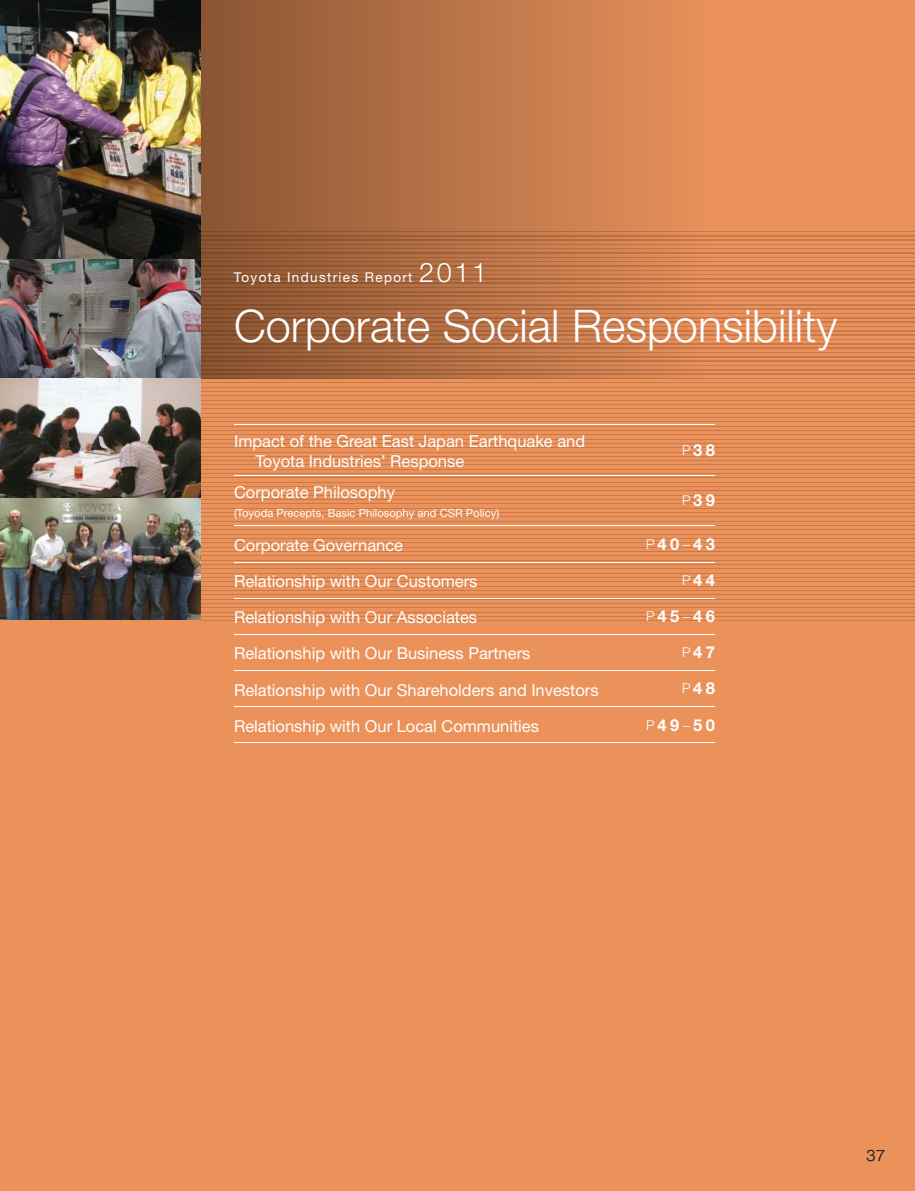
<style>
.page{position:relative;width:915px;height:1191px;background:#fff}
.page>*{position:absolute;margin:0;border:0;box-sizing:border-box;transform-origin:0 0}
.t1{font:300 45px "Helvetica Neue";color:#fff}
.t2{font:16.5px/19.5px "Helvetica Neue";color:#fff}
.t3{font:700 16.5px "Helvetica Neue";letter-spacing:.2em;color:#fff}
.t4{font:15px "Gothic BBB Pro Medium 90 pv RKSJ H";color:#231f20}
.t5{font:13.5px "Helvetica Neue";letter-spacing:.1em;color:#fff}
.t6{font:11.25px "Helvetica Neue";color:#fff}
.s1{font-weight:300;font-size:27px}
.s2{font-weight:300;font-size:13.5px}
</style>
<div class="page">
<div style="left:0;top:0;width:914px;height:1191px;background:#eb925b"></div>
<svg style="left:200px;top:0;width:714px;height:378px"></svg>
<img style="left:200px;top:231px;width:714px;height:1px">
<img style="left:200px;top:235px;width:714px;height:1px">
<img style="left:200px;top:240px;width:714px;height:1px">
<img style="left:200px;top:244px;width:714px;height:1px">
<img style="left:200px;top:248px;width:714px;height:1px">
<img style="left:200px;top:253px;width:714px;height:1px">
<img style="left:200px;top:257px;width:714px;height:1px">
<img style="left:200px;top:261px;width:714px;height:1px">
<img style="left:200px;top:266px;width:714px;height:1px">
<img style="left:200px;top:270px;width:714px;height:1px">
<img style="left:200px;top:274px;width:714px;height:1px">
<img style="left:200px;top:279px;width:714px;height:1px">
<img style="left:200px;top:283px;width:714px;height:1px">
<img style="left:200px;top:287px;width:714px;height:1px">
<img style="left:200px;top:292px;width:714px;height:1px">
<img style="left:200px;top:296px;width:714px;height:1px">
<img style="left:200px;top:300px;width:714px;height:1px">
<img style="left:200px;top:305px;width:714px;height:1px">
<img style="left:200px;top:309px;width:714px;height:1px">
<img style="left:200px;top:313px;width:714px;height:1px">
<img style="left:200px;top:317px;width:714px;height:1px">
<img style="left:200px;top:322px;width:714px;height:1px">
<img style="left:200px;top:326px;width:714px;height:1px">
<img style="left:200px;top:330px;width:714px;height:1px">
<img style="left:200px;top:335px;width:714px;height:1px">
<img style="left:200px;top:339px;width:714px;height:1px">
<img style="left:200px;top:343px;width:714px;height:1px">
<img style="left:200px;top:348px;width:714px;height:1px">
<img style="left:200px;top:352px;width:714px;height:1px">
<img style="left:200px;top:356px;width:714px;height:1px">
<img style="left:200px;top:361px;width:714px;height:1px">
<img style="left:200px;top:365px;width:714px;height:1px">
<img style="left:200px;top:369px;width:714px;height:1px">
<img style="left:200px;top:374px;width:714px;height:1px">
<img style="left:200px;top:378px;width:714px;height:1px">
<hr style="left:200px;top:382px;width:714px;height:1px;background:#c9794a">
<hr style="left:200px;top:387px;width:714px;height:1px;background:#c9794a">
<hr style="left:200px;top:391px;width:714px;height:1px;background:#c9794a">
<hr style="left:200px;top:395px;width:714px;height:1px;background:#c9794a">
<hr style="left:200px;top:400px;width:714px;height:1px;background:#c9794a">
<hr style="left:200px;top:404px;width:714px;height:1px;background:#c9794a">
<hr style="left:200px;top:408px;width:714px;height:1px;background:#c9794a">
<hr style="left:200px;top:413px;width:714px;height:1px;background:#c9794a">
<hr style="left:200px;top:417px;width:714px;height:1px;background:#c9794a">
<hr style="left:200px;top:421px;width:714px;height:1px;background:#c9794a">
<hr style="left:200px;top:426px;width:714px;height:1px;background:#c9794a">
<hr style="left:200px;top:430px;width:714px;height:1px;background:#c9794a">
<hr style="left:200px;top:434px;width:714px;height:1px;background:#c9794a">
<hr style="left:200px;top:439px;width:714px;height:1px;background:#c9794a">
<hr style="left:200px;top:443px;width:714px;height:1px;background:#c9794a">
<hr style="left:200px;top:447px;width:714px;height:1px;background:#c9794a">
<hr style="left:200px;top:452px;width:714px;height:1px;background:#c9794a">
<hr style="left:200px;top:456px;width:714px;height:1px;background:#c9794a">
<hr style="left:200px;top:460px;width:714px;height:1px;background:#c9794a">
<hr style="left:200px;top:464px;width:714px;height:1px;background:#c9794a">
<hr style="left:200px;top:469px;width:714px;height:1px;background:#c9794a">
<hr style="left:200px;top:473px;width:714px;height:1px;background:#c9794a">
<hr style="left:200px;top:477px;width:714px;height:1px;background:#c9794a">
<hr style="left:200px;top:482px;width:714px;height:1px;background:#c9794a">
<hr style="left:200px;top:486px;width:714px;height:1px;background:#c9794a">
<hr style="left:200px;top:490px;width:714px;height:1px;background:#c9794a">
<hr style="left:200px;top:495px;width:714px;height:1px;background:#c9794a">
<hr style="left:200px;top:499px;width:714px;height:1px;background:#c9794a">
<hr style="left:200px;top:503px;width:714px;height:1px;background:#c9794a">
<hr style="left:200px;top:508px;width:714px;height:1px;background:#c9794a">
<hr style="left:200px;top:512px;width:714px;height:1px;background:#c9794a">
<hr style="left:200px;top:516px;width:714px;height:1px;background:#c9794a">
<hr style="left:200px;top:521px;width:714px;height:1px;background:#c9794a">
<hr style="left:200px;top:525px;width:714px;height:1px;background:#c9794a">
<hr style="left:200px;top:529px;width:714px;height:1px;background:#c9794a">
<hr style="left:200px;top:534px;width:714px;height:1px;background:#c9794a">
<hr style="left:200px;top:538px;width:714px;height:1px;background:#c9794a">
<hr style="left:200px;top:542px;width:714px;height:1px;background:#c9794a">
<hr style="left:200px;top:547px;width:714px;height:1px;background:#c9794a">
<hr style="left:200px;top:551px;width:714px;height:1px;background:#c9794a">
<hr style="left:200px;top:555px;width:714px;height:1px;background:#c9794a">
<hr style="left:200px;top:560px;width:714px;height:1px;background:#c9794a">
<hr style="left:200px;top:564px;width:714px;height:1px;background:#c9794a">
<hr style="left:200px;top:568px;width:714px;height:1px;background:#c9794a">
<hr style="left:200px;top:573px;width:714px;height:1px;background:#c9794a">
<hr style="left:200px;top:577px;width:714px;height:1px;background:#c9794a">
<hr style="left:200px;top:581px;width:714px;height:1px;background:#c9794a">
<hr style="left:200px;top:586px;width:714px;height:1px;background:#c9794a">
<hr style="left:200px;top:590px;width:714px;height:1px;background:#c9794a">
<hr style="left:200px;top:594px;width:714px;height:1px;background:#c9794a">
<hr style="left:200px;top:599px;width:714px;height:1px;background:#c9794a">
<hr style="left:200px;top:603px;width:714px;height:1px;background:#c9794a">
<hr style="left:200px;top:607px;width:714px;height:1px;background:#c9794a">
<hr style="left:200px;top:612px;width:714px;height:1px;background:#c9794a">
<hr style="left:200px;top:616px;width:714px;height:1px;background:#c9794a">
<hr style="left:200px;top:620px;width:714px;height:1px;background:#c9794a">
<img style="left:0;top:0;width:200px;height:619px">
<hr style="left:234px;top:424px;width:480px;height:1px;background:#fff">
<hr style="left:234px;top:475px;width:480px;height:1px;background:#fff">
<hr style="left:234px;top:525px;width:480px;height:1px;background:#fff">
<hr style="left:234px;top:562px;width:480px;height:1px;background:#fff">
<hr style="left:234px;top:598px;width:480px;height:1px;background:#fff">
<hr style="left:234px;top:634px;width:480px;height:1px;background:#fff">
<hr style="left:234px;top:670px;width:480px;height:1px;background:#fff">
<hr style="left:234px;top:706px;width:480px;height:1px;background:#fff">
<hr style="left:234px;top:742px;width:480px;height:1px;background:#fff">
<p class="t5" style="left:234px;top:273px;width:255px">Toyota Industries Report <span class="s1">2011</span></p>
<p class="t1" style="left:234px;top:310px;width:604px">Corporate Social Responsibility</p>
<p class="t2" style="left:255px;top:433px;width:331px;text-indent:-21px">Impact of the Great East Japan Earthquake and<br>Toyota Industries’ Response</p>
<p class="t3" style="left:681px;top:444px;width:34px"><span class="s2">P</span>38</p>
<p class="t2" style="left:234px;top:484px;width:162px">Corporate Philosophy</p>
<p class="t6" style="left:234px;top:509px;width:267px">(Toyoda Precepts, Basic Philosophy and CSR Policy)</p>
<p class="t3" style="left:681px;top:494px;width:34px"><span class="s2">P</span>39</p>
<p class="t2" style="left:234px;top:537px;width:170px">Corporate Governance</p>
<p class="t3" style="left:646px;top:538px;width:70px"><span class="s2">P</span>40<span class="s2">−</span>43</p>
<p class="t2" style="left:234px;top:573px;width:245px">Relationship with Our Customers</p>
<p class="t3" style="left:681px;top:574px;width:34px"><span class="s2">P</span>44</p>
<p class="t2" style="left:234px;top:609px;width:244px">Relationship with Our Associates</p>
<p class="t3" style="left:646px;top:610px;width:70px"><span class="s2">P</span>45<span class="s2">−</span>46</p>
<p class="t2" style="left:234px;top:645px;width:298px">Relationship with Our Business Partners</p>
<p class="t3" style="left:681px;top:646px;width:34px"><span class="s2">P</span>47</p>
<p class="t2" style="left:234px;top:681px;width:366px">Relationship with Our Shareholders and Investors</p>
<p class="t3" style="left:681px;top:682px;width:34px"><span class="s2">P</span>48</p>
<p class="t2" style="left:234px;top:717px;width:306px">Relationship with Our Local Communities</p>
<p class="t3" style="left:646px;top:719px;width:70px"><span class="s2">P</span>49<span class="s2">−</span>50</p>
<p class="t4" style="left:866px;top:1149px;width:20px">37</p>
</div>
